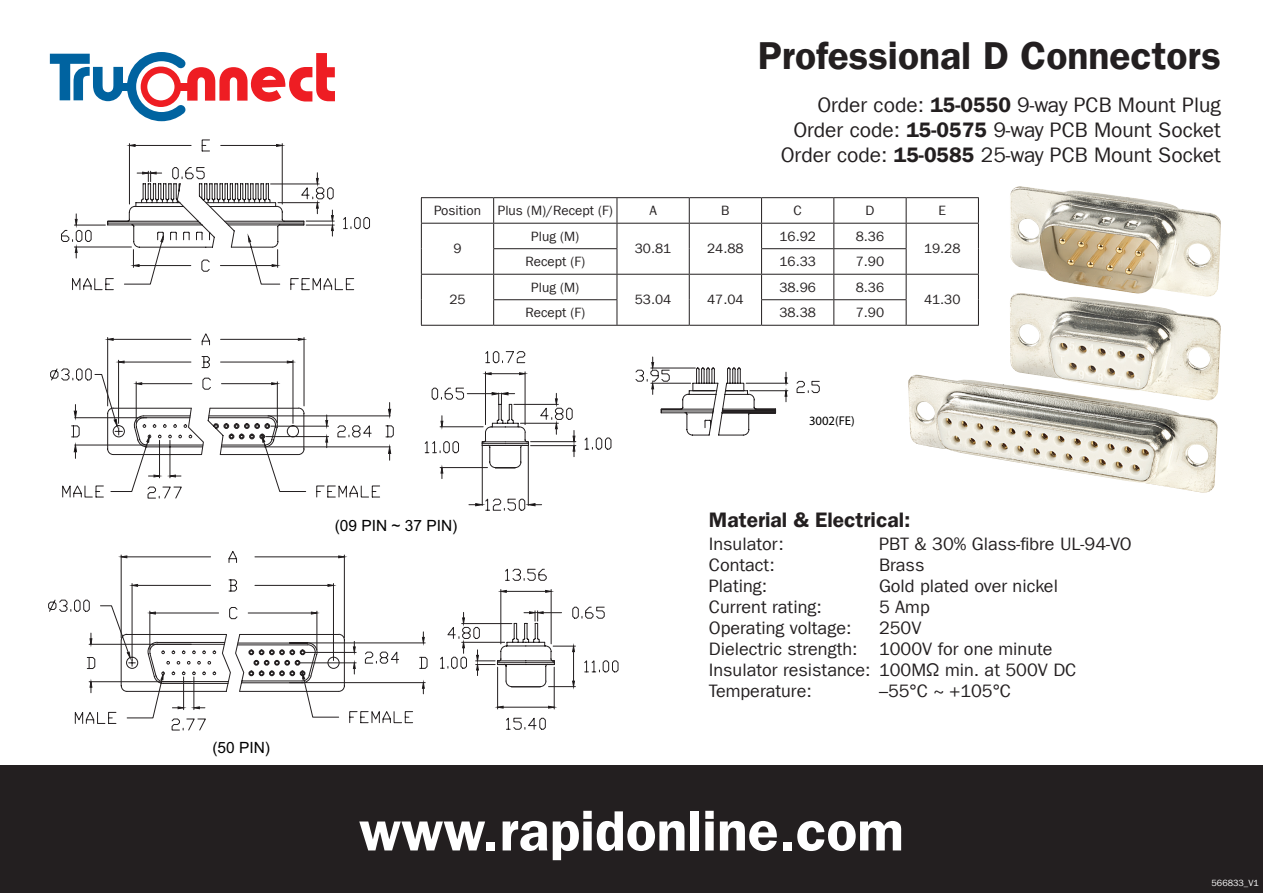
<style>
.page{position:relative;width:1263px;height:893px;background:#fff}
.page>*{position:absolute;margin:0;border:0;box-sizing:border-box;transform-origin:0 0}
.t1{font:57px "Franklin Gothic LT Com Dm";color:#fff}
.t2{font:39px "Franklin Gothic LT Com Dm";color:#231f20}
.t3{font:21px/25.2px "Franklin Gothic LT Com";color:#231f20;text-align:right}
.t4{font:21px "Franklin Gothic LT Com Dm";color:#231f20}
.t5{font:18px/21px "Franklin Gothic LT Com";color:#231f20}
.t6{font:15.45px "Arial";color:#000001}
.t7{font:13.5px "Franklin Gothic LT Com";color:#231f20}
.t8{font:12.75px "Century Gothic";color:#000001}
.t9{font:9px "Franklin Gothic LT Com";color:#fff}
.s1{font-family:"Franklin Gothic LT Com Dm"}
</style>
<div class="page">
<div style="left:0;top:765px;width:1263px;height:128px;background:#231f20"></div>
<svg style="left:50px;top:52px;width:285px;height:69px"></svg>
<div style="left:121px;top:83px;width:9px;height:7px;background:#0063a0"></div>
<div style="left:179px;top:83px;width:10px;height:7px;background:#ee1d23"></div>
<div style="left:141px;top:67px;width:40px;height:40px;border:7px solid #ee1d23;border-radius:50%"></div>
<img style="left:908px;top:375px;width:310px;height:118px">
<img style="left:1010px;top:297px;width:211px;height:104px">
<img style="left:1010px;top:186px;width:211px;height:111px">
<svg style="left:61px;top:139px;width:258px;height:152px"></svg>
<svg style="left:249px;top:183px;width:267px;height:142px"></svg>
<svg style="left:635px;top:367px;width:185px;height:69px"></svg>
<svg style="left:48px;top:333px;width:571px;height:398px"></svg>
<hr style="left:421px;top:197px;width:73px;height:1px;background:#231f20">
<hr style="left:494px;top:197px;width:123px;height:1px;background:#231f20">
<hr style="left:689px;top:197px;width:72px;height:1px;background:#231f20">
<hr style="left:761px;top:197px;width:73px;height:1px;background:#231f20">
<hr style="left:834px;top:197px;width:72px;height:1px;background:#231f20">
<hr style="left:906px;top:197px;width:73px;height:1px;background:#231f20">
<hr style="left:421px;top:223px;width:73px;height:1px;background:#231f20">
<hr style="left:494px;top:223px;width:123px;height:1px;background:#231f20">
<hr style="left:689px;top:223px;width:72px;height:1px;background:#231f20">
<hr style="left:761px;top:223px;width:73px;height:1px;background:#231f20">
<hr style="left:834px;top:223px;width:72px;height:1px;background:#231f20">
<hr style="left:906px;top:223px;width:73px;height:1px;background:#231f20">
<hr style="left:493px;top:248px;width:124px;height:1px;background:#231f20">
<hr style="left:761px;top:248px;width:73px;height:1px;background:#231f20">
<hr style="left:834px;top:248px;width:72px;height:1px;background:#231f20">
<hr style="left:421px;top:274px;width:73px;height:1px;background:#231f20">
<hr style="left:494px;top:274px;width:123px;height:1px;background:#231f20">
<hr style="left:617px;top:274px;width:72px;height:1px;background:#231f20">
<hr style="left:689px;top:274px;width:72px;height:1px;background:#231f20">
<hr style="left:761px;top:274px;width:73px;height:1px;background:#231f20">
<hr style="left:834px;top:274px;width:72px;height:1px;background:#231f20">
<hr style="left:906px;top:274px;width:73px;height:1px;background:#231f20">
<svg style="left:421px;top:198px;width:1px;height:127px"></svg>
<hr style="left:493px;top:299px;width:124px;height:1px;background:#231f20">
<svg style="left:493px;top:198px;width:1px;height:127px"></svg>
<svg style="left:617px;top:198px;width:1px;height:127px"></svg>
<hr style="left:761px;top:299px;width:73px;height:1px;background:#231f20">
<svg style="left:761px;top:198px;width:1px;height:127px"></svg>
<hr style="left:834px;top:299px;width:72px;height:1px;background:#231f20">
<svg style="left:833px;top:198px;width:1px;height:127px"></svg>
<svg style="left:906px;top:198px;width:1px;height:127px"></svg>
<svg style="left:978px;top:198px;width:1px;height:127px"></svg>
<hr style="left:421px;top:325px;width:73px;height:1px;background:#231f20">
<hr style="left:494px;top:325px;width:123px;height:1px;background:#231f20">
<hr style="left:617px;top:325px;width:72px;height:1px;background:#231f20">
<hr style="left:689px;top:325px;width:72px;height:1px;background:#231f20">
<hr style="left:761px;top:325px;width:73px;height:1px;background:#231f20">
<hr style="left:834px;top:325px;width:72px;height:1px;background:#231f20">
<hr style="left:906px;top:325px;width:73px;height:1px;background:#231f20">
<hr style="left:617px;top:197px;width:72px;height:1px;background:#231f20">
<svg style="left:689px;top:198px;width:1px;height:127px"></svg>
<hr style="left:617px;top:223px;width:72px;height:1px;background:#231f20">
<p class="t6" style="left:212px;top:737px;width:59px">(50 PIN)</p>
<h2 class="t2" style="left:758px;top:33px;width:465px">Professional D Connectors</h2>
<p class="t3" style="left:781px;top:92px;width:442px">Order code: <span class="s1">15-0550</span> 9-way PCB Mount Plug<br>Order code: <span class="s1">15-0575</span> 9-way PCB Mount Socket<br>Order code: <span class="s1">15-0585</span> 25-way PCB Mount Socket</p>
<p class="t7" style="left:434px;top:203px;width:180px">Position Plus (M)/Recept (F)</p>
<p class="t7" style="left:649px;top:203px;width:9px">A</p>
<p class="t7" style="left:721px;top:203px;width:10px">B</p>
<p class="t7" style="left:793px;top:203px;width:10px">C</p>
<p class="t7" style="left:865px;top:203px;width:10px">D</p>
<p class="t7" style="left:938px;top:203px;width:9px">E</p>
<p class="t7" style="left:453px;top:241px;width:10px">9</p>
<p class="t7" style="left:779px;top:228px;width:38px">16.92</p>
<p class="t7" style="left:856px;top:228px;width:30px">8.36</p>
<p class="t7" style="left:531px;top:228px;width:50px">Plug (M)</p>
<p class="t7" style="left:635px;top:241px;width:38px">30.81</p>
<p class="t7" style="left:707px;top:241px;width:38px">24.88</p>
<p class="t7" style="left:924px;top:241px;width:38px">19.28</p>
<p class="t7" style="left:449px;top:292px;width:18px">25</p>
<p class="t6" style="left:335px;top:515px;width:124px">(09 PIN ~ 37 PIN)</p>
<p class="t7" style="left:525px;top:254px;width:61px">Recept (F)</p>
<p class="t7" style="left:779px;top:254px;width:38px">16.33</p>
<p class="t7" style="left:856px;top:254px;width:30px">7.90</p>
<p class="t7" style="left:531px;top:279px;width:50px">Plug (M)</p>
<p class="t7" style="left:635px;top:292px;width:38px">53.04</p>
<p class="t7" style="left:707px;top:292px;width:38px">47.04</p>
<p class="t7" style="left:779px;top:279px;width:38px">38.96</p>
<p class="t7" style="left:856px;top:279px;width:30px">8.36</p>
<p class="t7" style="left:525px;top:305px;width:61px">Recept (F)</p>
<p class="t7" style="left:779px;top:305px;width:38px">38.38</p>
<p class="t7" style="left:856px;top:305px;width:30px">7.90</p>
<p class="t8" style="left:809px;top:412px;width:47px">3002(FE)</p>
<p class="t7" style="left:924px;top:292px;width:38px">41.30</p>
<p class="t4" style="left:709px;top:508px;width:203px">Material &amp; Electrical:</p>
<p class="t5" style="left:709px;top:534px;width:76px">Insulator:</p>
<p class="t5" style="left:879px;top:534px;width:254px">PBT &amp; 30% Glass-fibre UL-94-VO</p>
<p class="t5" style="left:709px;top:555px;width:67px">Contact:</p>
<p class="t5" style="left:879px;top:555px;width:47px">Brass</p>
<p class="t5" style="left:709px;top:576px;width:60px">Plating:</p>
<p class="t5" style="left:879px;top:576px;width:181px">Gold plated over nickel</p>
<p class="t5" style="left:709px;top:597px;width:114px">Current rating:</p>
<p class="t5" style="left:879px;top:597px;width:52px">5 Amp</p>
<p class="t5" style="left:709px;top:618px;width:144px">Operating voltage:</p>
<p class="t5" style="left:709px;top:618px;width:369px;text-indent:170px">250V<br>Dielectric strength: 1000V for one minute<br>Insulator resistance: 100MΩ min. at 500V DC<br>Temperature:</p>
<p class="t5" style="left:879px;top:681px;width:134px">–55°C ~ +105°C</p>
<h1 class="t1" style="left:359px;top:797px;width:546px">www.rapidonline.com</h1>
<p class="t9" style="left:1211px;top:878px;width:49px">566833_V1</p>
</div>
